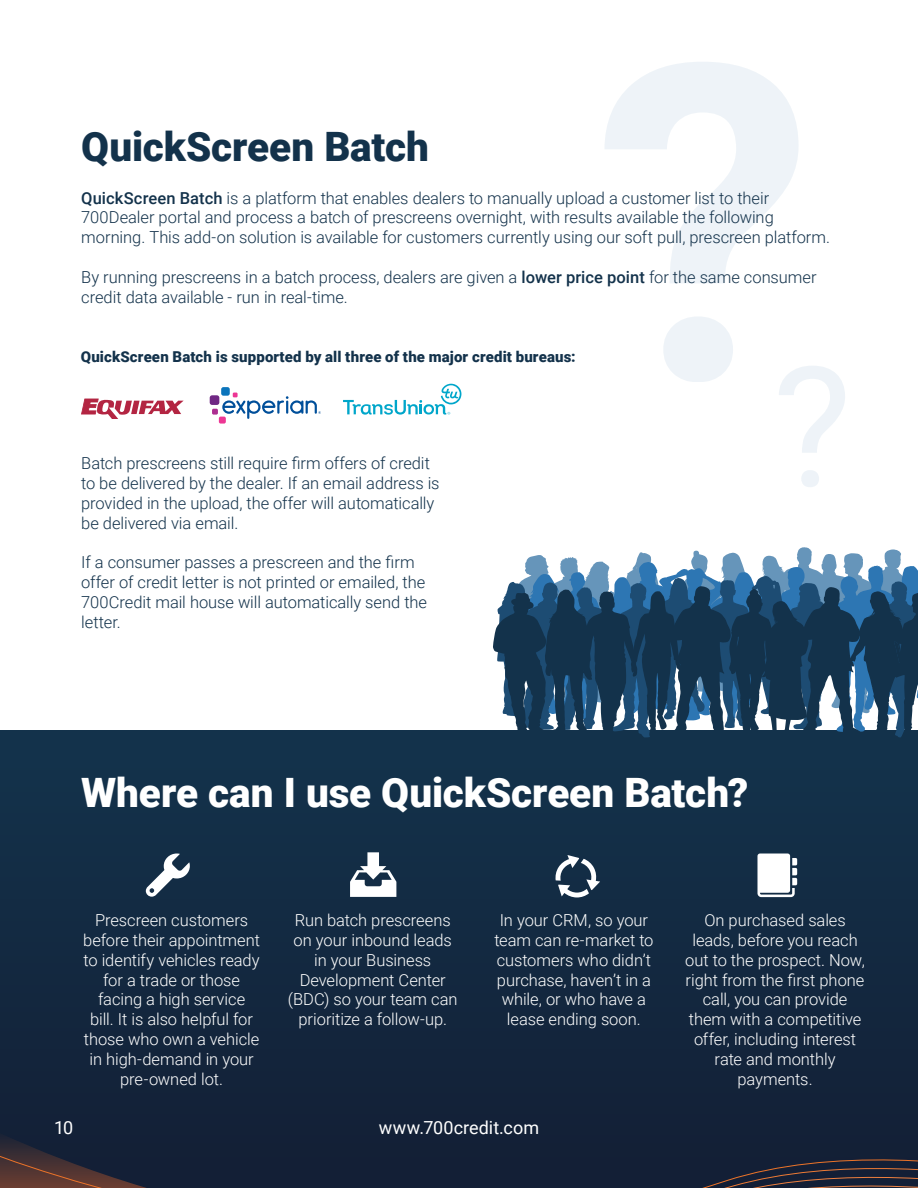
<style>
.page{position:relative;width:918px;height:1188px;background:#fff}
.page>*{position:absolute;margin:0;border:0;box-sizing:border-box;transform-origin:0 0}
.t1{font:700 441.45px "Roboto";color:#02589a}
.t2{font:900 40.5px "Roboto";color:#fff}
.t3{font:900 40.5px "Roboto";letter-spacing:-.005em;color:#13324b}
.t4{font:18px "Roboto";letter-spacing:.005em;color:#fff}
.t5{font:300 16.5px/19.8px "Roboto";letter-spacing:-.005em;color:#13324b}
.t6{font:300 16.5px/19.8px "Roboto";letter-spacing:-.005em;color:#fff;text-align:center}
.t7{font:900 15px "Roboto";letter-spacing:.01em;color:#13324b}
.s1{font-weight:500}
</style>
<div class="page">
<svg style="left:81px;top:399px;width:103px;height:20px"></svg>
<div style="left:221px;top:387px;width:9px;height:9px;background:#0b74bb;border-radius:2px"></div>
<div style="left:210px;top:395px;width:9px;height:10px;background:#702784;border-radius:3px"></div>
<div style="left:219px;top:417px;width:7px;height:7px;background:#ed3694;border-radius:2px"></div>
<svg style="left:212px;top:393px;width:109px;height:26px"></svg>
<svg style="left:343px;top:384px;width:119px;height:31px"></svg>
<div style="left:0;top:730px;width:918px;height:458px;background:#132a42"></div>
<svg style="left:565px;top:1125px;width:353px;height:3px"></svg>
<svg style="left:0;top:1128px;width:918px;height:60px"></svg>
<svg style="left:146px;top:854px;width:44px;height:43px"></svg>
<svg style="left:350px;top:852px;width:46px;height:45px"></svg>
<svg style="left:555px;top:855px;width:45px;height:43px"></svg>
<svg style="left:757px;top:854px;width:40px;height:43px;background:#dde0e4"></svg>
<div style="left:483px;top:730px;width:435px;height:11px;background:#13324b"></div>
<svg style="left:493px;top:547px;width:425px;height:191px"></svg>
<h1 class="t1" style="left:595px;top:-86px;width:221px">?</h1>
<h2 class="t3" style="left:81px;top:119px;width:349px">QuickScreen Batch</h2>
<p class="t5" style="left:81px;top:187px;width:751px"><span class="s1">QuickScreen Batch</span> is a platform that enables dealers to manually upload a customer list to their<br>700Dealer portal and process a batch of prescreens overnight, with results available the following morning. This add-on solution is available for customers currently using our soft pull, prescreen platform.</p>
<p class="t5" style="left:81px;top:266px;width:737px">By running prescreens in a batch process, dealers are given a <span class="s1">lower price point</span> for the same consumer credit data available - run in real-time.</p>
<p class="t7" style="left:81px;top:346px;width:497px">QuickScreen Batch is supported by all three of the major credit bureaus:</p>
<p class="t5" style="left:81px;top:453px;width:360px">Batch prescreens still require firm offers of credit to be delivered by the dealer. If an email address is provided in the upload, the offer will automatically be delivered via email.</p>
<p class="t5" style="left:81px;top:552px;width:347px">If a consumer passes a prescreen and the firm offer of credit letter is not printed or emailed, the 700Credit mail house will automatically send the letter.</p>
<h2 class="t2" style="left:81px;top:765px;width:669px">Where can I use QuickScreen Batch?</h2>
<p class="t6" style="left:83px;top:910px;width:178px">Prescreen customers before their appointment to identify vehicles ready for a trade or those facing a high service<br>bill. It is also helpful for those who own a vehicle in high-demand in your pre-owned lot.</p>
<p class="t6" style="left:288px;top:910px;width:171px">Run batch prescreens on your inbound leads in your Business<br>Development Center (BDC) so your team can prioritize a follow-up.</p>
<p class="t6" style="left:494px;top:910px;width:161px">In your CRM, so your team can re-market to customers who didn’t purchase, haven’t in a while, or who have a lease ending soon.</p>
<p class="t6" style="left:685px;top:910px;width:181px">On purchased sales leads, before you reach out to the prospect. Now, right from the first phone call, you can provide them with a competitive offer, including interest rate and monthly payments.</p>
<p class="t4" style="left:54px;top:1115px;width:21px">10</p>
<p class="t4" style="left:379px;top:1115px;width:162px">www.700credit.com</p>
</div>
